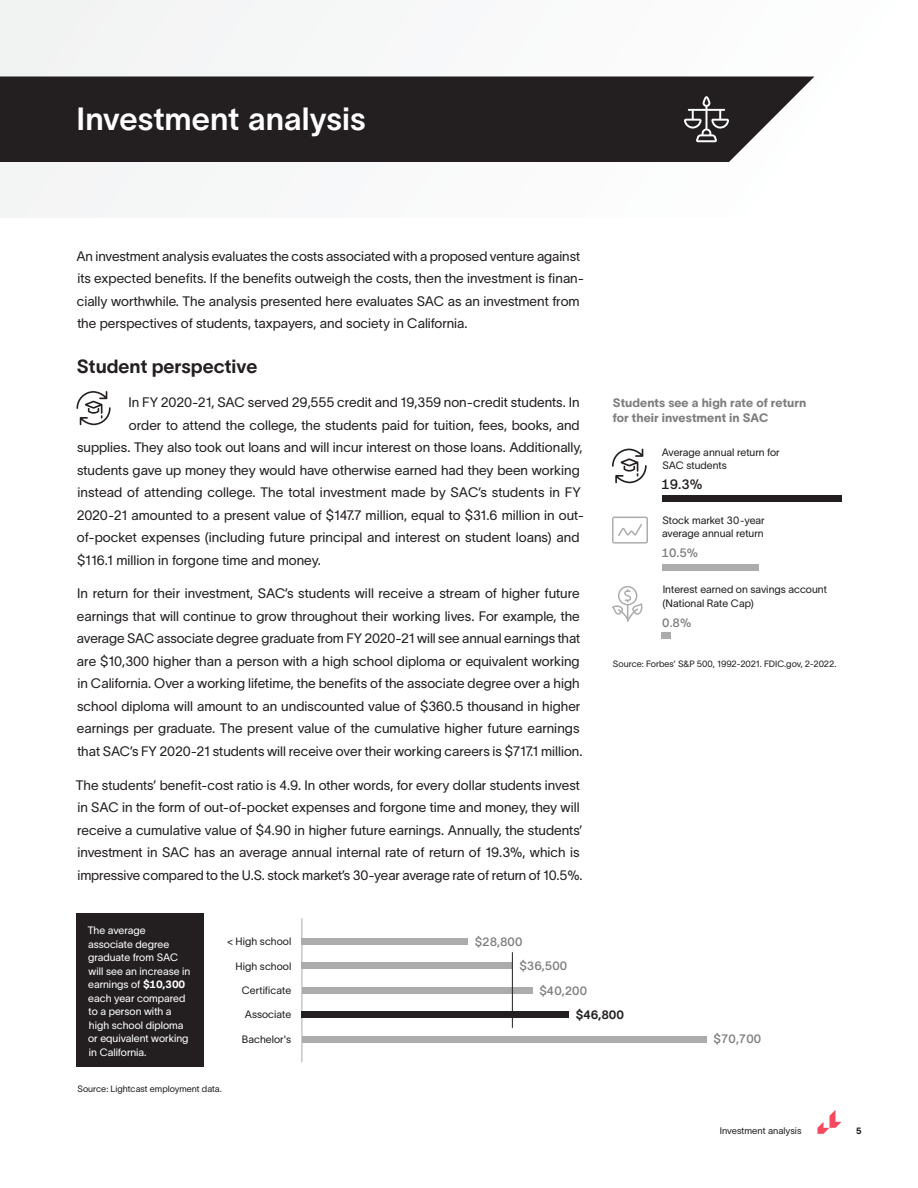
<style>
.page{position:relative;width:918px;height:1188px;background:#fff}
.page>*{position:absolute;margin:0;border:0;box-sizing:border-box;transform-origin:0 0}
.t1{font:614.7px "Chartwell Bars Vertical";color:#acacac;scale:.15 1}
.t2{font:540px "Chartwell Bars Vertical";color:#acacac;scale:.15 1}
.Heading_2_White{font:31.5px "TWK Lausanne 600";color:#fff}
.Heading_3_Secondary{font:18.75px "TWK Lausanne 700";color:#231f20}
.t3{font:13.5px/22.5px "TWK Lausanne 300";color:#231f20}
.t4{font:13.5px "TWK Lausanne 500";color:#231f20}
.Figure_Title{font:12px/15px "TWK Lausanne 800";letter-spacing:.005em;color:#7d7d7d}
.t5{font:12px "TWK Lausanne 500";color:#7d7d7d}
.t6{font:12px "TWK Lausanne 700";color:#231f20}
.Figure_text{font:10.5px/13.5px "TWK Lausanne 300";color:#231f20}
.Figure_text-2{font:10.5px/13.5px "TWK Lausanne 300";color:#fff}
.t7{font:9.3px "TWK Lausanne 300";letter-spacing:.005em;color:#231f20}
.Figure_footnote{font:9px "TWK Lausanne 300";color:#231f20}
.t8{font:9px "TWK Lausanne 800";color:#231f20}
.s1{color:#231f20}
.s2{font-family:"TWK Lausanne 800"}
</style>
<div class="page">
<svg style="left:817px;top:1110px;width:24px;height:24px"></svg>
<div style="left:0;top:0;width:918px;height:218px;background:#f9fafa"></div>
<div style="left:0;top:77px;width:814px;height:85px;background:#231f20"></div>
<svg style="left:77px;top:391px;width:34px;height:34px"></svg>
<svg style="left:684px;top:96px;width:45px;height:46px;background:#534f50"></svg>
<div style="left:76px;top:914px;width:128px;height:153px;background:#231f20"></div>
<hr style="left:302px;top:918px;width:1px;height:144px;background:#acacac">
<hr style="left:512px;top:952px;width:1px;height:76px;background:#231f20">
<svg style="left:612px;top:586px;width:31px;height:36px"></svg>
<svg style="left:612px;top:449px;width:35px;height:34px"></svg>
<svg style="left:612px;top:517px;width:36px;height:27px"></svg>
<p class="Heading_2_White" style="left:76px;top:97px;width:291px">Investment analysis</p>
<p class="t3" style="left:76px;top:244px;width:509px">An investment analysis evaluates the costs associated with a proposed venture against its expected benefits. If the benefits outweigh the costs, then the investment is finan&shy;cially worthwhile. The analysis presented here evaluates SAC as an investment from the perspectives of students, taxpayers, and society in California.</p>
<p class="Heading_3_Secondary" style="left:77px;top:354px;width:182px">Student perspective</p>
<p class="t3" style="left:129px;top:390px;width:453px">In FY 2020-21, SAC served 29,555 credit and 19,359 non-credit students. In</p>
<p class="t3" style="left:129px;top:413px;width:452px">order to attend the college, the students paid for tuition, fees, books, and</p>
<p class="t3" style="left:77px;top:435px;width:507px">supplies. They also took out loans and will incur interest on those loans. Additionally,</p>
<p class="t3" style="left:77px;top:458px;width:504px">students gave up money they would have otherwise earned had they been working</p>
<p class="t3" style="left:77px;top:480px;width:505px">instead of attending college. The total investment made by SAC’s students in FY</p>
<p class="t3" style="left:77px;top:503px;width:509px">2020-21 amounted to a present value of $147.7 million, equal to $31.6 million in out-</p>
<p class="t3" style="left:77px;top:525px;width:504px">of-pocket expenses (including future principal and interest on student loans) and</p>
<p class="t3" style="left:77px;top:548px;width:245px">$116.1 million in forgone time and money.</p>
<p class="t3" style="left:77px;top:581px;width:507px">In return for their investment, SAC’s students will receive a stream of higher future earnings that will continue to grow throughout their working lives. For example, the average SAC associate degree graduate from FY 2020-21 will see annual earnings that are $10,300 higher than a person with a high school diploma or equivalent working in California. Over a working lifetime, the benefits of the associate degree over a high school diploma will amount to an undiscounted value of $360.5 thousand in higher earnings per graduate. The present value of the cumulative higher future earnings that SAC’s FY 2020-21 students will receive over their working careers is $717.1 million.</p>
<p class="t3" style="left:76px;top:773px;width:508px">The students’ benefit-cost ratio is 4.9. In other words, for every dollar students invest in SAC in the form of out-of-pocket expenses and forgone time and money, they will receive a cumulative value of $4.90 in higher future earnings. Annually, the students’ investment in SAC has an average annual internal rate of return of 19.3%, which is impressive compared to the U.S. stock market’s 30-year average rate of return of 10.5%.</p>
<p class="Figure_Title" style="left:613px;top:394px;width:195px">Students see a high rate of return for their investment in SAC</p>
<p class="Figure_text" style="left:662px;top:445px;width:119px">Average annual return for<br>SAC students</p>
<p class="t4" style="left:661px;top:475px;width:43px">19.3%</p>
<p class="t1" style="left:1251px;top:490px;width:1023px;rotate:90deg"><span class="s1">39</span>+21+2</p>
<p class="Figure_text" style="left:662px;top:513px;width:104px">Stock market 30-year average annual return</p>
<p class="t5" style="left:662px;top:545px;width:38px">10.5%</p>
<p class="Figure_text" style="left:663px;top:582px;width:166px">Interest earned on savings account (National Rate Cap)</p>
<p class="t5" style="left:662px;top:614px;width:31px">0.8%</p>
<p class="Figure_footnote" style="left:613px;top:657px;width:225px">Source: Forbes’ S&amp;P 500, 1992-2021. FDIC.gov, 2-2022.</p>
<p class="Figure_text-2" style="left:88px;top:923px;width:104px">The average associate degree graduate from SAC will see an increase in earnings of <span class="s2">$10,300 </span>each year compared to a person with a high school diploma or equivalent working in California.</p>
<p class="t2" style="left:819px;top:934px;width:749px;rotate:90deg">41+52+57<span class="s1">66</span>+100</p>
<p class="t5" style="left:475px;top:933px;width:49px">$28,800</p>
<p class="t5" style="left:519px;top:957px;width:49px">$36,500</p>
<p class="t5" style="left:539px;top:982px;width:49px">$40,200</p>
<p class="t6" style="left:576px;top:1006px;width:49px">$46,800</p>
<p class="Figure_text" style="left:227px;top:934px;width:66px">&lt; High school</p>
<p class="Figure_text" style="left:236px;top:958px;width:57px">High school</p>
<p class="Figure_text" style="left:242px;top:983px;width:51px">Certificate</p>
<p class="Figure_text" style="left:245px;top:1007px;width:48px">Associate</p>
<p class="Figure_text" style="left:242px;top:1032px;width:51px">Bachelor's</p>
<p class="t5" style="left:714px;top:1031px;width:49px">$70,700</p>
<p class="Figure_footnote" style="left:77px;top:1082px;width:146px">Source: Lightcast employment data.</p>
<p class="t7" style="left:720px;top:1124px;width:83px">Investment analysis</p>
<p class="t8" style="left:856px;top:1124px;width:7px">5</p>
</div>
